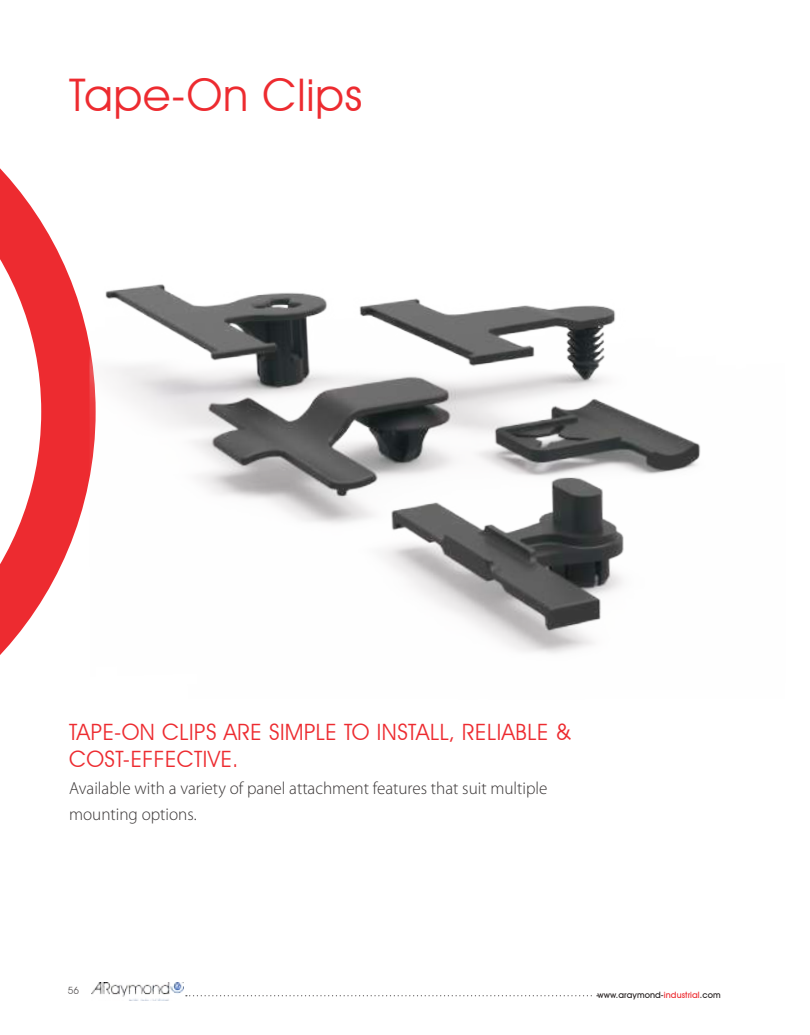
<style>
.page{position:relative;width:810px;height:1035px;background:#fff}
.page>*{position:absolute;margin:0;border:0;box-sizing:border-box;transform-origin:0 0}
.t1{font:45px "Avant Garde IT Cby BT";color:#ed2b30}
.t2{font:22.5px/27.5px "Avant Garde IT Cby BT";letter-spacing:.02em;color:#ed2b30}
.t3{font:300 17.5px/26.2px "Myriad Pro";color:#393535}
.t4{font:10px "Avant Garde IT Cby BT";color:#5a5758}
.t5{font:500 8.75px "Avant Garde IT Cby BT";letter-spacing:.01em;color:#241f1f}
.s1{color:#ed2b30}
</style>
<div class="page">
<img style="left:91px;top:982px;width:92px;height:18px">
<svg style="left:186px;top:995px;width:412px;height:1px"></svg>
<svg style="left:0;top:168px;width:89px;height:487px"></svg>
<img style="left:89px;top:284px;width:612px;height:370px">
<h1 class="t1" style="left:69px;top:68px;width:295px">TAPE-ON CLIPS</h1>
<p class="t2" style="left:69px;top:718px;width:504px">TAPE-ON CLIPS ARE SIMPLE TO INSTALL, RELIABLE &amp;<br>COST-EFFECTIVE.</p>
<p class="t3" style="left:69px;top:775px;width:480px">Available with a variety of panel attachment features that suit multiple mounting options.</p>
<p class="t4" style="left:68px;top:984px;width:13px">56</p>
<p class="t5" style="left:597px;top:989px;width:125px">www.araymond-<span class="s1">industrial</span>.com</p>
</div>
